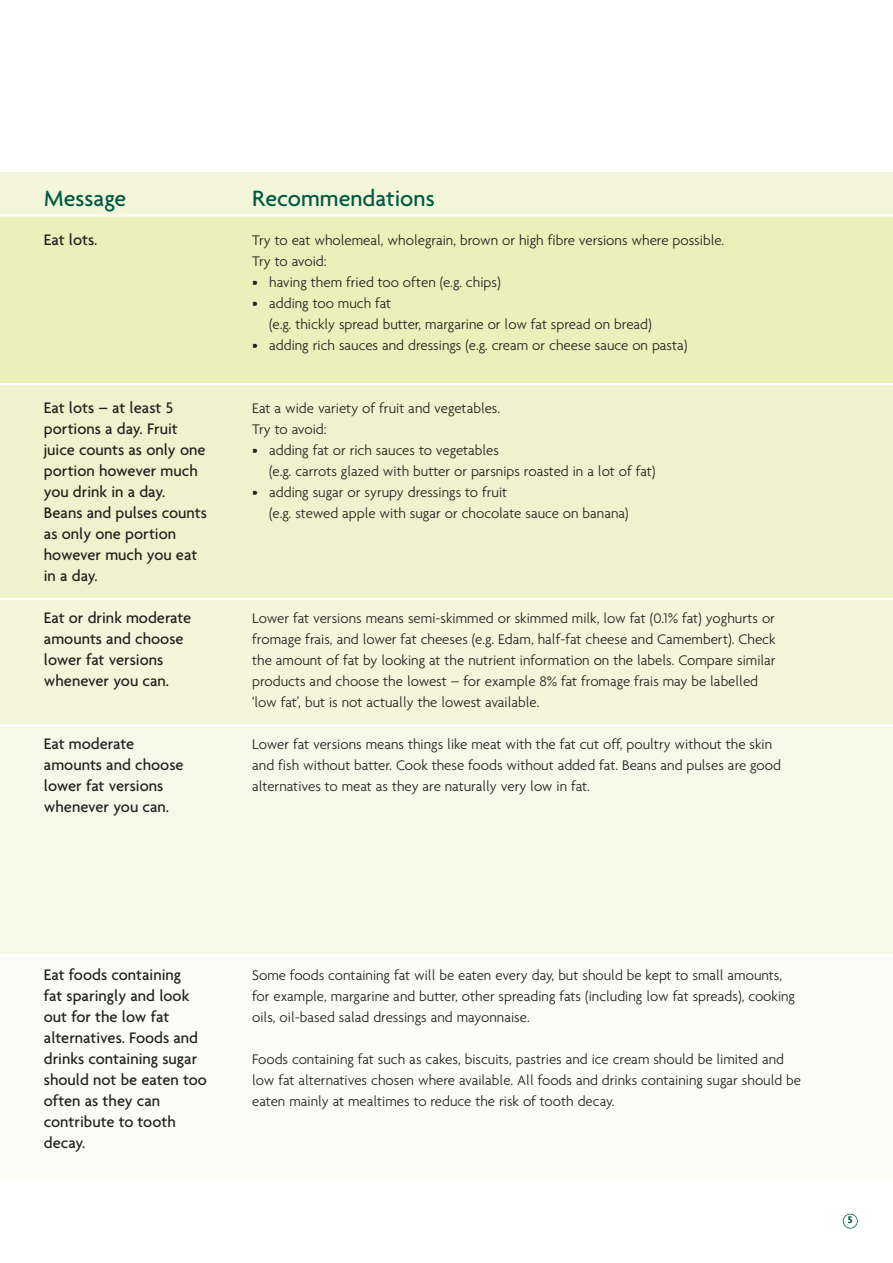
<style>
.page{position:relative;width:893px;height:1263px;background:#fff}
.page>*{position:absolute;margin:0;border:0;box-sizing:border-box;transform-origin:0 0}
.t1{font:500 24px "Agenda";color:#005940}
.t2{font:500 16.5px/21px "Agenda";color:#231f20}
.t3{font:300 15px/21px "Agenda";color:#231f20}
.t4{font:700 10.5px "Agenda";color:#005940}
</style>
<div class="page">
<div style="left:0;top:172px;width:893px;height:58px;background:#f3f6db"></div>
<div style="left:0;top:599px;width:893px;height:128px;background:#f3f6db"></div>
<div style="left:0;top:726px;width:893px;height:229px;background:#f6f9e8"></div>
<div style="left:0;top:353px;width:893px;height:245px;background:#eff3cd"></div>
<div style="left:0;top:215px;width:893px;height:168px;background:#e9f0b9"></div>
<div style="left:0;top:955px;width:893px;height:223px;background:#fbfdf5"></div>
<hr style="left:0;top:383px;width:893px;height:2px;background:#fff">
<hr style="left:0;top:214px;width:893px;height:2px;background:#fff">
<hr style="left:0;top:598px;width:893px;height:2px;background:#fff">
<hr style="left:0;top:724px;width:893px;height:3px;background:#fff">
<hr style="left:0;top:954px;width:893px;height:2px;background:#fff">
<div style="left:843px;top:1214px;width:15px;height:14px;border:2px solid #005940;border-radius:50%"></div>
<h1 class="t1" style="left:44px;top:189px;width:84px">Message</h1>
<h1 class="t1" style="left:252px;top:189px;width:184px">Recommendations</h1>
<p class="t2" style="left:44px;top:231px;width:55px">Eat lots.</p>
<p class="t3" style="left:252px;top:231px;width:474px">Try to eat wholemeal, wholegrain, brown or high fibre versions where possible.<br>Try to avoid:</p>
<p class="t3" style="left:252px;top:273px;width:250px">• having them fried too often (e.g. chips)</p>
<p class="t3" style="left:269px;top:294px;width:384px;text-indent:-17px">• adding too much fat<br>(e.g. thickly spread butter, margarine or low fat spread on bread)</p>
<p class="t3" style="left:252px;top:336px;width:437px">• adding rich sauces and dressings (e.g. cream or cheese sauce on pasta)</p>
<p class="t2" style="left:44px;top:399px;width:165px">Eat lots – at least 5 portions a day. Fruit juice counts as only one portion however much you drink in a day.<br>Beans and pulses counts as only one portion however much you eat in a day.</p>
<p class="t2" style="left:44px;top:609px;width:149px">Eat or drink moderate amounts and choose lower fat versions whenever you can.</p>
<p class="t2" style="left:44px;top:735px;width:141px">Eat moderate amounts and choose lower fat versions whenever you can.</p>
<p class="t3" style="left:252px;top:399px;width:250px">Eat a wide variety of fruit and vegetables.<br>Try to avoid:</p>
<p class="t3" style="left:269px;top:441px;width:388px;text-indent:-17px">• adding fat or rich sauces to vegetables<br>(e.g. carrots glazed with butter or parsnips roasted in a lot of fat)</p>
<p class="t3" style="left:269px;top:483px;width:361px;text-indent:-17px">• adding sugar or syrupy dressings to fruit<br>(e.g. stewed apple with sugar or chocolate sauce on banana)</p>
<p class="t3" style="left:252px;top:609px;width:525px">Lower fat versions means semi-skimmed or skimmed milk, low fat (0.1% fat) yoghurts or fromage frais, and lower fat cheeses (e.g. Edam, half-fat cheese and Camembert). Check the amount of fat by looking at the nutrient information on the labels. Compare similar products and choose the lowest – for example 8% fat fromage frais may be labelled ‘low fat’, but is not actually the lowest available.</p>
<p class="t3" style="left:252px;top:735px;width:530px">Lower fat versions means things like meat with the fat cut off, poultry without the skin and fish without batter. Cook these foods without added fat. Beans and pulses are good alternatives to meat as they are naturally very low in fat.</p>
<p class="t2" style="left:44px;top:966px;width:165px">Eat foods containing<br>fat sparingly and look out for the low fat alternatives. Foods and drinks containing sugar should not be eaten too often as they can contribute to tooth decay.</p>
<p class="t3" style="left:252px;top:966px;width:544px">Some foods containing fat will be eaten every day, but should be kept to small amounts, for example, margarine and butter, other spreading fats (including low fat spreads), cooking oils, oil-based salad dressings and mayonnaise.</p>
<p class="t3" style="left:252px;top:1050px;width:550px">Foods containing fat such as cakes, biscuits, pastries and ice cream should be limited and low fat alternatives chosen where available. All foods and drinks containing sugar should be eaten mainly at mealtimes to reduce the risk of tooth decay.</p>
<p class="t4" style="left:848px;top:1216px;width:6px">5</p>
</div>
